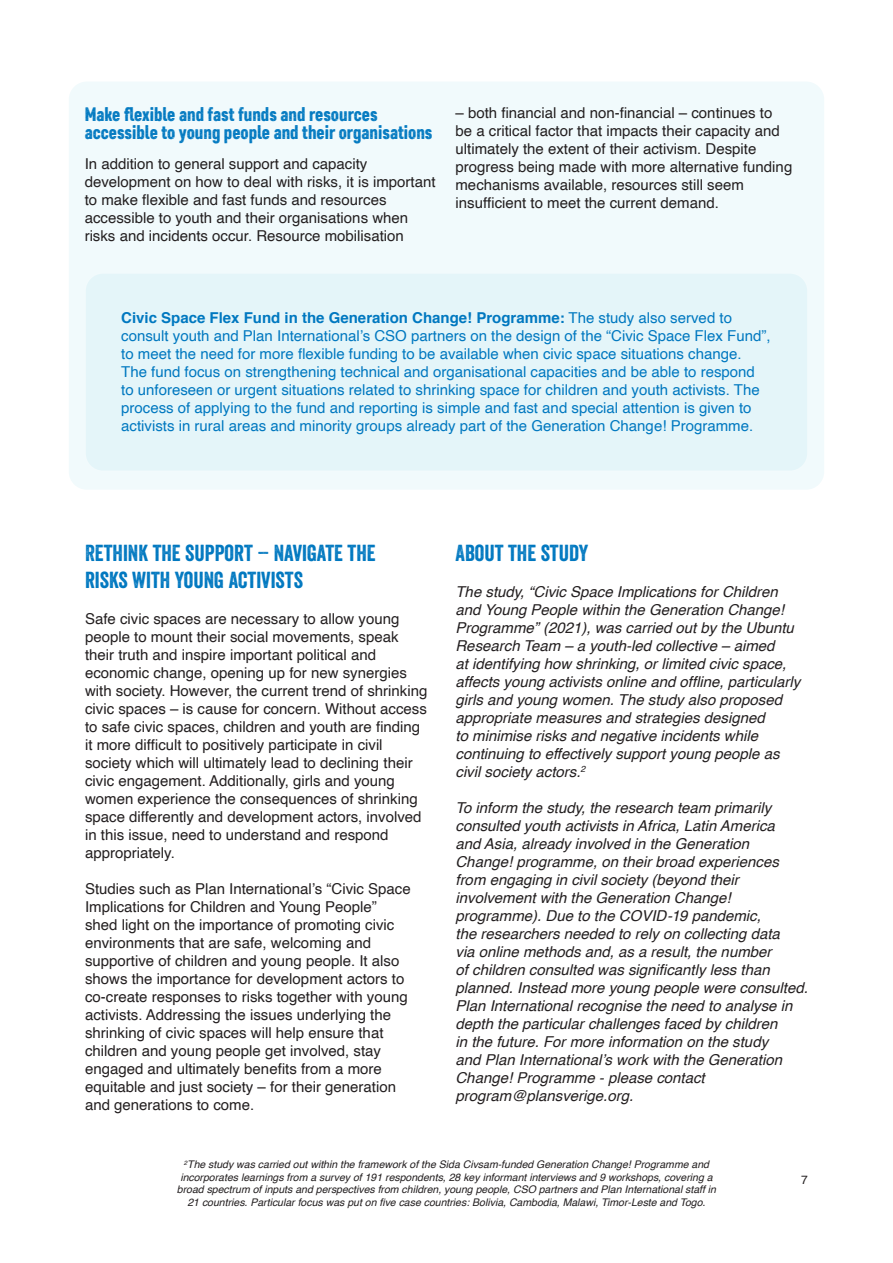
<style>
.page{position:relative;width:893px;height:1263px;background:#fff}
.page>*{position:absolute;margin:0;border:0;box-sizing:border-box;transform-origin:0 0}
.Rubrik_Veneer{font:22.5px "Veneer";color:#0078c0}
.Rubrik_Helvetica_thi{font:19.5px/18.6px "Core Paint B3";color:#0078c0}
.Brödtext_efter_rubri{font:15px/18px "Helvetica";color:#231f20}
.Brödtext_efter_rubri-2{font:italic 15px/18px "Helvetica";color:#231f20}
.Brödtext_efter_rubri-3{font:15px/18px "Helvetica";color:#0078c0}
.t1{font:12px "Helvetica";color:#231f20}
.Rubrik_Helvetica_thi-2{font:italic 10.5px/12.6px "Helvetica";color:#231f20;text-align:center}
.s1{font-weight:700}
</style>
<div class="page">
<div style="left:69px;top:82px;width:755px;height:408px;background:#f1fafc;border-radius:18px"></div>
<div style="left:85px;top:273px;width:723px;height:198px;background:#e4f5f9;border-radius:18px"></div>
<div style="left:84px;top:272px;width:725px;height:200px;border:2px solid #fff;border-radius:18px"></div>
<p class="Rubrik_Helvetica_thi" style="left:85px;top:104px;width:349px">Make flexible and fast funds and resources accessible to young people and their organisations</p>
<p class="Brödtext_efter_rubri" style="left:85px;top:155px;width:352px">In addition to general support and capacity development on how to deal with risks, it is important to make flexible and fast funds and resources accessible to youth and their organisations when risks and incidents occur. Resource mobilisation</p>
<p class="Brödtext_efter_rubri" style="left:455px;top:104px;width:338px">– both financial and non-financial – continues to be a critical factor that impacts their capacity and ultimately the extent of their activism. Despite progress being made with more alternative funding mechanisms available, resources still seem insufficient to meet the current demand.</p>
<p class="Brödtext_efter_rubri-3" style="left:121px;top:309px;width:651px"><span class="s1">Civic Space Flex Fund in the Generation Change! Programme:</span> The study also served to consult youth and Plan International’s CSO partners on the design of the “Civic Space Flex Fund”, to meet the need for more flexible funding to be available when civic space situations change.<br>The fund focus on strengthening technical and organisational capacities and be able to respond to unforeseen or urgent situations related to shrinking space for children and youth activists. The process of applying to the fund and reporting is simple and fast and special attention is given to activists in rural areas and minority groups already part of the Generation Change! Programme.</p>
<p class="Rubrik_Veneer" style="left:85px;top:539px;width:292px">RETHINK THE SUPPORT – NAVIGATE THE</p>
<p class="Rubrik_Veneer" style="left:85px;top:566px;width:219px">RISKS WITH YOUNG ACTIVISTS</p>
<p class="Brödtext_efter_rubri" style="left:85px;top:610px;width:316px">Safe civic spaces are necessary to allow young people to mount their social movements, speak</p>
<p class="Brödtext_efter_rubri" style="left:85px;top:646px;width:344px">their truth and inspire important political and economic change, opening up for new synergies with society. However, the current trend of shrinking civic spaces – is cause for concern. Without access to safe civic spaces, children and youth are finding it more difficult to positively participate in civil society which will ultimately lead to declining their civic engagement. Additionally, girls and young women experience the consequences of shrinking space differently and development actors, involved in this issue, need to understand and respond appropriately.</p>
<p class="Brödtext_efter_rubri" style="left:85px;top:880px;width:327px">Studies such as Plan International’s “Civic Space Implications for Children and Young People” shed light on the importance of promoting civic environments that are safe, welcoming and supportive of children and young people. It also shows the importance for development actors to co-create responses to risks together with young activists. Addressing the issues underlying the shrinking of civic spaces will help ensure that children and young people get involved, stay engaged and ultimately benefits from a more equitable and just society – for their generation</p>
<p class="Brödtext_efter_rubri" style="left:85px;top:1096px;width:171px">and generations to come.</p>
<p class="Rubrik_Veneer" style="left:455px;top:539px;width:134px">ABOUT THE STUDY</p>
<p class="Brödtext_efter_rubri-2" style="left:455px;top:583px;width:346px">The study, “Civic Space Implications for Children and Young People within the Generation Change!<br>Programme” (2021), was carried out by the Ubuntu Research Team – a youth-led collective – aimed<br>at identifying how shrinking, or limited civic space, affects young activists online and offline, particularly girls and young women. The study also proposed appropriate measures and strategies designed<br>to minimise risks and negative incidents while continuing to effectively support young people as civil society actors.<sup>2</sup></p>
<p class="Brödtext_efter_rubri-2" style="left:455px;top:799px;width:321px">To inform the study, the research team primarily consulted youth activists in Africa, Latin America</p>
<p class="Brödtext_efter_rubri-2" style="left:455px;top:835px;width:354px">and Asia, already involved in the Generation Change! programme, on their broad experiences from engaging in civil society (beyond their involvement with the Generation Change! programme). Due to the COVID-19 pandemic,<br>the researchers needed to rely on collecting data<br>via online methods and, as a result, the number<br>of children consulted was significantly less than planned. Instead more young people were consulted.<br>Plan International recognise the need to analyse in depth the particular challenges faced by children<br>in the future. For more information on the study<br>and Plan International’s work with the Generation Change! Programme - please contact</p>
<p class="Brödtext_efter_rubri-2" style="left:455px;top:1087px;width:179px">program@plansverige.org.</p>
<p class="Rubrik_Helvetica_thi-2" style="left:177px;top:1158px;width:541px"><sup>2</sup>The study was carried out within the framework of the Sida Civsam-funded Generation Change! Programme and incorporates learnings from a survey of 191 respondents, 28 key informant interviews and 9 workshops, covering a broad spectrum of inputs and perspectives from children, young people, CSO partners and Plan International staff in</p>
<p class="Rubrik_Helvetica_thi-2" style="left:187px;top:1196px;width:520px">21 countries. Particular focus was put on five case countries: Bolivia, Cambodia, Malawi, Timor-Leste and Togo.</p>
<p class="t1" style="left:801px;top:1170px;width:8px">7</p>
</div>
